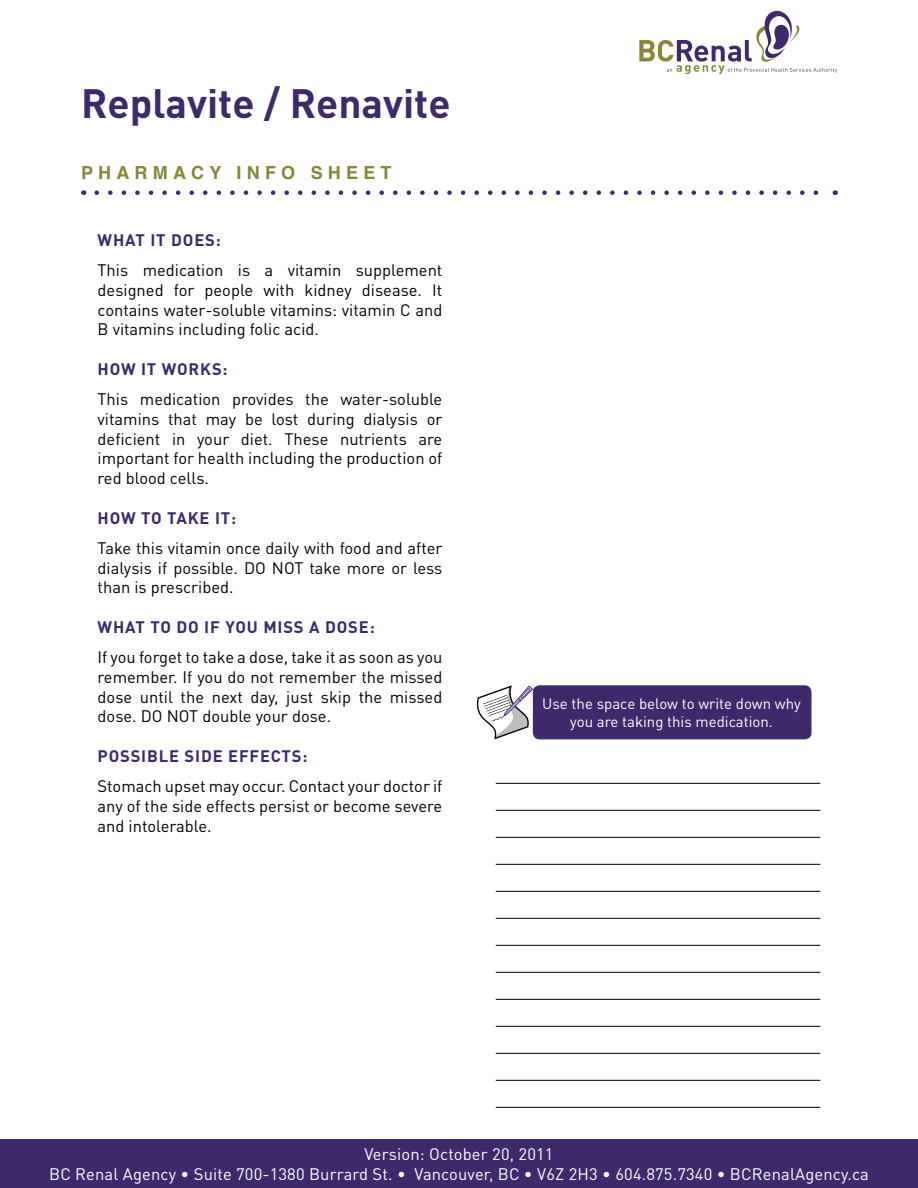
<style>
.page{position:relative;width:918px;height:1188px;background:#fff}
.page>*{position:absolute;margin:0;border:0;box-sizing:border-box;transform-origin:0 0}
.t1{font:700 40.5px "DIN Pro";color:#3d296b}
.t2{font:700 18px "Helvetica";letter-spacing:.29em;color:#878735}
.t3{font:16.5px/19.8px "DIN Pro";color:#000;text-align:justify}
.t4{font:16.5px/19.8px "DIN Pro";letter-spacing:.01em;color:#fff;text-align:center}
.t5{font:700 16.5px "DIN Pro";letter-spacing:.05em;color:#3d296b}
.t6{font:15px/18px "DIN Pro";color:#fff;text-align:center}
</style>
<div class="page">
<svg style="left:97px;top:190px;width:722px;height:5px"></svg>
<div style="left:0;top:1139px;width:918px;height:49px;background:#3d296b"></div>
<svg style="left:639px;top:10px;width:198px;height:64px"></svg>
<svg style="left:476px;top:685px;width:57px;height:54px"></svg>
<div style="left:533px;top:685px;width:278px;height:54px;background:#3d296b;border-radius:7px"></div>
<hr style="left:496px;top:783px;width:324px;height:1px;background:#000">
<hr style="left:496px;top:810px;width:324px;height:1px;background:#000">
<hr style="left:496px;top:837px;width:324px;height:1px;background:#000">
<hr style="left:496px;top:864px;width:324px;height:1px;background:#000">
<hr style="left:496px;top:891px;width:324px;height:1px;background:#000">
<hr style="left:496px;top:918px;width:324px;height:1px;background:#000">
<hr style="left:496px;top:945px;width:324px;height:1px;background:#000">
<hr style="left:496px;top:972px;width:324px;height:1px;background:#000">
<hr style="left:496px;top:999px;width:324px;height:1px;background:#000">
<hr style="left:496px;top:1026px;width:324px;height:1px;background:#000">
<hr style="left:496px;top:1053px;width:324px;height:1px;background:#000">
<hr style="left:496px;top:1080px;width:324px;height:1px;background:#000">
<hr style="left:496px;top:1107px;width:324px;height:1px;background:#000">
<h1 class="t1" style="left:81px;top:76px;width:371px">Replavite / Renavite</h1>
<p class="t2" style="left:81px;top:158px;width:312px">PHARMACY INFO SHEET</p>
<p class="t5" style="left:98px;top:229px;width:125px">WHAT IT DOES:</p>
<p class="t3" style="left:98px;top:260px;width:346px">This medication is a vitamin supplement designed for people with kidney disease. It contains water-soluble vitamins: vitamin C and B vitamins including folic acid.</p>
<p class="t5" style="left:98px;top:358px;width:132px">HOW IT WORKS:</p>
<p class="t3" style="left:98px;top:389px;width:346px">This medication provides the water-soluble vitamins that may be lost during dialysis or deficient in your diet. These nutrients are important for health including the production of red blood cells.</p>
<p class="t5" style="left:98px;top:507px;width:140px">HOW TO TAKE IT:</p>
<p class="t3" style="left:98px;top:537px;width:346px">Take this vitamin once daily with food and after dialysis if possible. DO NOT take more or less than is prescribed.</p>
<p class="t5" style="left:98px;top:616px;width:279px">WHAT TO DO IF YOU MISS A DOSE:</p>
<p class="t3" style="left:98px;top:647px;width:346px">If you forget to take a dose, take it as soon as you remember. If you do not remember the missed dose until the next day, just skip the missed dose. DO NOT double your dose.</p>
<p class="t5" style="left:98px;top:745px;width:211px">POSSIBLE SIDE EFFECTS:</p>
<p class="t3" style="left:98px;top:776px;width:346px">Stomach upset may occur. Contact your doctor if any of the side effects persist or become severe and intolerable.</p>
<p class="t6" style="left:542px;top:694px;width:260px">Use the space below to write down why you are taking this medication.</p>
<p class="t4" style="left:49px;top:1144px;width:821px">Version: October 20, 2011<br>BC Renal Agency • Suite 700-1380 Burrard St. • Vancouver, BC • V6Z 2H3 • 604.875.7340 • BCRenalAgency.ca</p>
</div>
